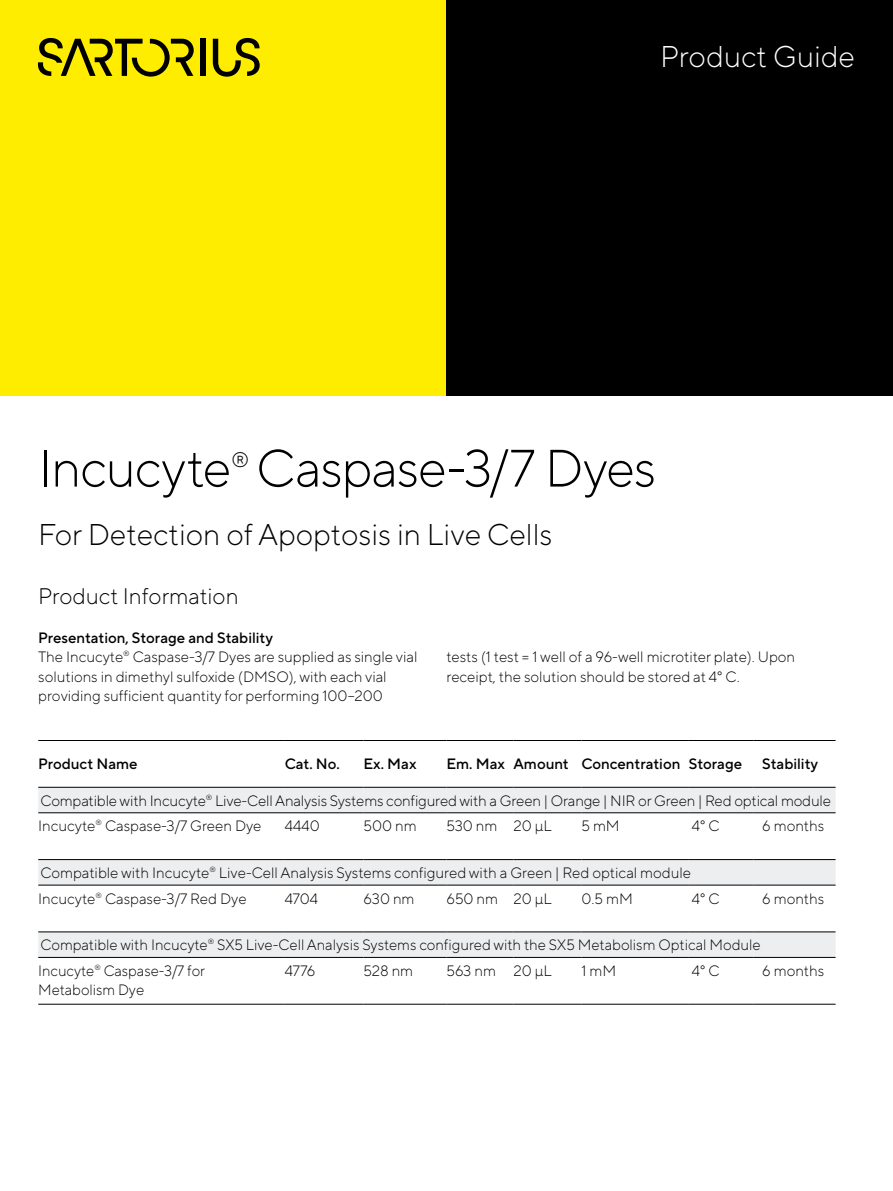
<style>
.page{position:relative;width:893px;height:1191px;background:#fff}
.page>*{position:absolute;margin:0;border:0;box-sizing:border-box;transform-origin:0 0}
.t1{font:300 52.5px "TT Norms Pro";letter-spacing:-.025em;color:#000}
.t2{font:300 30px "TT Norms Pro";color:#000}
.t3{font:300 30px "TT Norms Pro";color:#fff}
.t4{font:300 22.5px "TT Norms Pro";color:#000}
.t5{font:300 21px "TT Norms Pro";color:#000}
.t6{font:300 15px/19.5px "TT Norms Pro";color:#000}
.t7{font:500 15px "TT Norms Pro";color:#000}
.s1{font-weight:500}
</style>
<div class="page">
<div style="left:0;top:0;width:446px;height:395px;background:#ffed00"></div>
<div style="left:446px;top:0;width:447px;height:395px;background:#000"></div>
<div style="left:200px;top:39px;width:5px;height:37px;background:#000"></div>
<svg style="left:213px;top:38px;width:47px;height:39px"></svg>
<svg style="left:38px;top:38px;width:156px;height:39px"></svg>
<svg style="left:38px;top:788px;width:798px;height:169px"></svg>
<hr style="left:38px;top:740px;width:247px;height:1px;background:#000">
<hr style="left:285px;top:740px;width:79px;height:1px;background:#000">
<hr style="left:364px;top:740px;width:82px;height:1px;background:#000">
<hr style="left:446px;top:740px;width:67px;height:1px;background:#000">
<hr style="left:513px;top:740px;width:68px;height:1px;background:#000">
<hr style="left:581px;top:740px;width:108px;height:1px;background:#000">
<hr style="left:689px;top:740px;width:65px;height:1px;background:#000">
<hr style="left:754px;top:740px;width:82px;height:1px;background:#000">
<hr style="left:38px;top:1004px;width:247px;height:1px;background:#000">
<hr style="left:285px;top:1004px;width:79px;height:1px;background:#000">
<hr style="left:364px;top:1004px;width:82px;height:1px;background:#000">
<hr style="left:446px;top:1004px;width:67px;height:1px;background:#000">
<hr style="left:513px;top:1004px;width:68px;height:1px;background:#000">
<hr style="left:581px;top:1004px;width:108px;height:1px;background:#000">
<hr style="left:689px;top:1004px;width:65px;height:1px;background:#000">
<hr style="left:754px;top:1004px;width:82px;height:1px;background:#000">
<hr style="left:38px;top:931px;width:247px;height:1px;background:#000">
<hr style="left:285px;top:931px;width:79px;height:1px;background:#000">
<hr style="left:364px;top:931px;width:82px;height:1px;background:#000">
<hr style="left:446px;top:931px;width:67px;height:1px;background:#000">
<hr style="left:513px;top:931px;width:68px;height:1px;background:#000">
<hr style="left:581px;top:931px;width:108px;height:1px;background:#000">
<hr style="left:689px;top:931px;width:65px;height:1px;background:#000">
<hr style="left:754px;top:931px;width:82px;height:1px;background:#000">
<hr style="left:38px;top:957px;width:247px;height:1px;background:#000">
<hr style="left:285px;top:957px;width:79px;height:1px;background:#000">
<hr style="left:364px;top:957px;width:82px;height:1px;background:#000">
<hr style="left:446px;top:957px;width:67px;height:1px;background:#000">
<hr style="left:513px;top:957px;width:68px;height:1px;background:#000">
<hr style="left:581px;top:957px;width:108px;height:1px;background:#000">
<hr style="left:689px;top:957px;width:65px;height:1px;background:#000">
<hr style="left:754px;top:957px;width:82px;height:1px;background:#000">
<hr style="left:38px;top:787px;width:247px;height:1px;background:#000">
<hr style="left:285px;top:787px;width:79px;height:1px;background:#000">
<hr style="left:364px;top:787px;width:82px;height:1px;background:#000">
<hr style="left:446px;top:787px;width:67px;height:1px;background:#000">
<hr style="left:513px;top:787px;width:68px;height:1px;background:#000">
<hr style="left:581px;top:787px;width:108px;height:1px;background:#000">
<hr style="left:689px;top:787px;width:65px;height:1px;background:#000">
<hr style="left:754px;top:787px;width:82px;height:1px;background:#000">
<hr style="left:38px;top:812px;width:247px;height:1px;background:#000">
<hr style="left:285px;top:812px;width:79px;height:1px;background:#000">
<hr style="left:364px;top:812px;width:82px;height:1px;background:#000">
<hr style="left:446px;top:812px;width:67px;height:1px;background:#000">
<hr style="left:513px;top:812px;width:68px;height:1px;background:#000">
<hr style="left:581px;top:812px;width:108px;height:1px;background:#000">
<hr style="left:689px;top:812px;width:65px;height:1px;background:#000">
<hr style="left:754px;top:812px;width:82px;height:1px;background:#000">
<hr style="left:38px;top:859px;width:247px;height:1px;background:#000">
<hr style="left:285px;top:859px;width:79px;height:1px;background:#000">
<hr style="left:364px;top:859px;width:82px;height:1px;background:#000">
<hr style="left:446px;top:859px;width:67px;height:1px;background:#000">
<hr style="left:513px;top:859px;width:68px;height:1px;background:#000">
<hr style="left:581px;top:859px;width:108px;height:1px;background:#000">
<hr style="left:689px;top:859px;width:65px;height:1px;background:#000">
<hr style="left:754px;top:859px;width:82px;height:1px;background:#000">
<hr style="left:38px;top:885px;width:247px;height:1px;background:#000">
<hr style="left:285px;top:885px;width:79px;height:1px;background:#000">
<hr style="left:364px;top:885px;width:82px;height:1px;background:#000">
<hr style="left:446px;top:885px;width:67px;height:1px;background:#000">
<hr style="left:513px;top:885px;width:68px;height:1px;background:#000">
<hr style="left:581px;top:885px;width:108px;height:1px;background:#000">
<hr style="left:689px;top:885px;width:65px;height:1px;background:#000">
<hr style="left:754px;top:885px;width:82px;height:1px;background:#000">
<h2 class="t3" style="left:660px;top:35px;width:196px">Product Guide</h2>
<h1 class="t1" style="left:38px;top:430px;width:195px">Incucyte</h1>
<h3 class="t5" style="left:231px;top:444px;width:20px">®</h3>
<h1 class="t1" style="left:256px;top:430px;width:401px">Caspase-3/7 Dyes</h1>
<h2 class="t2" style="left:38px;top:513px;width:516px">For Detection of Apoptosis in Live Cells</h2>
<h3 class="t4" style="left:38px;top:579px;width:202px">Product Information</h3>
<p class="t6" style="left:38px;top:626px;width:381px"><span class="s1">Presentation, Storage and Stability<br></span>The Incucyte<sup>®</sup> Caspase-3/7 Dyes are supplied as single vial solutions in dimethyl sulfoxide (DMSO), with each vial providing sufficient quantity for performing 100–200</p>
<p class="t6" style="left:446px;top:646px;width:350px">tests (1 test = 1 well of a 96-well microtiter plate). Upon receipt, the solution should be stored at 4° C.</p>
<p class="t7" style="left:38px;top:752px;width:101px">Product Name</p>
<p class="t7" style="left:285px;top:752px;width:56px">Cat. No.</p>
<p class="t7" style="left:364px;top:752px;width:54px">Ex. Max</p>
<p class="t7" style="left:446px;top:752px;width:297px">Em. Max Amount Concentration Storage</p>
<p class="t7" style="left:762px;top:752px;width:57px">Stability</p>
<p class="t6" style="left:38px;top:786px;width:794px;line-height:25.5px">Compatible with Incucyte<sup>®</sup> Live-Cell Analysis Systems configured with a Green | Orange | NIR or Green | Red optical module<br>Incucyte<sup>®</sup> Caspase-3/7 Green Dye</p>
<p class="t6" style="left:285px;top:815px;width:37px">4440</p>
<p class="t6" style="left:364px;top:815px;width:55px">500 nm</p>
<p class="t6" style="left:446px;top:815px;width:107px">530 nm 20 µL</p>
<p class="t6" style="left:581px;top:815px;width:40px">5 mM</p>
<p class="t6" style="left:692px;top:815px;width:29px">4° C</p>
<p class="t6" style="left:762px;top:815px;width:63px">6 months</p>
<p class="t6" style="left:38px;top:859px;width:654px;line-height:25.5px">Compatible with Incucyte<sup>®</sup> Live-Cell Analysis Systems configured with a Green | Red optical module<br>Incucyte<sup>®</sup> Caspase-3/7 Red Dye</p>
<p class="t6" style="left:285px;top:887px;width:35px">4704</p>
<p class="t6" style="left:364px;top:887px;width:52px">630 nm</p>
<p class="t6" style="left:446px;top:887px;width:107px">650 nm 20 µL</p>
<p class="t6" style="left:581px;top:887px;width:53px">0.5 mM</p>
<p class="t6" style="left:692px;top:887px;width:29px">4° C</p>
<p class="t6" style="left:762px;top:887px;width:63px">6 months</p>
<p class="t6" style="left:38px;top:931px;width:724px;line-height:25.5px">Compatible with Incucyte<sup>®</sup> SX5 Live-Cell Analysis Systems configured with the SX5 Metabolism Optical Module<br>Incucyte<sup>®</sup> Caspase-3/7 for</p>
<p class="t6" style="left:38px;top:979px;width:108px">Metabolism Dye</p>
<p class="t6" style="left:285px;top:959px;width:32px">4776</p>
<p class="t6" style="left:364px;top:959px;width:51px">528 nm</p>
<p class="t6" style="left:446px;top:959px;width:107px">563 nm 20 µL</p>
<p class="t6" style="left:581px;top:959px;width:36px">1 mM</p>
<p class="t6" style="left:692px;top:959px;width:29px">4° C</p>
<p class="t6" style="left:762px;top:959px;width:63px">6 months</p>
</div>
